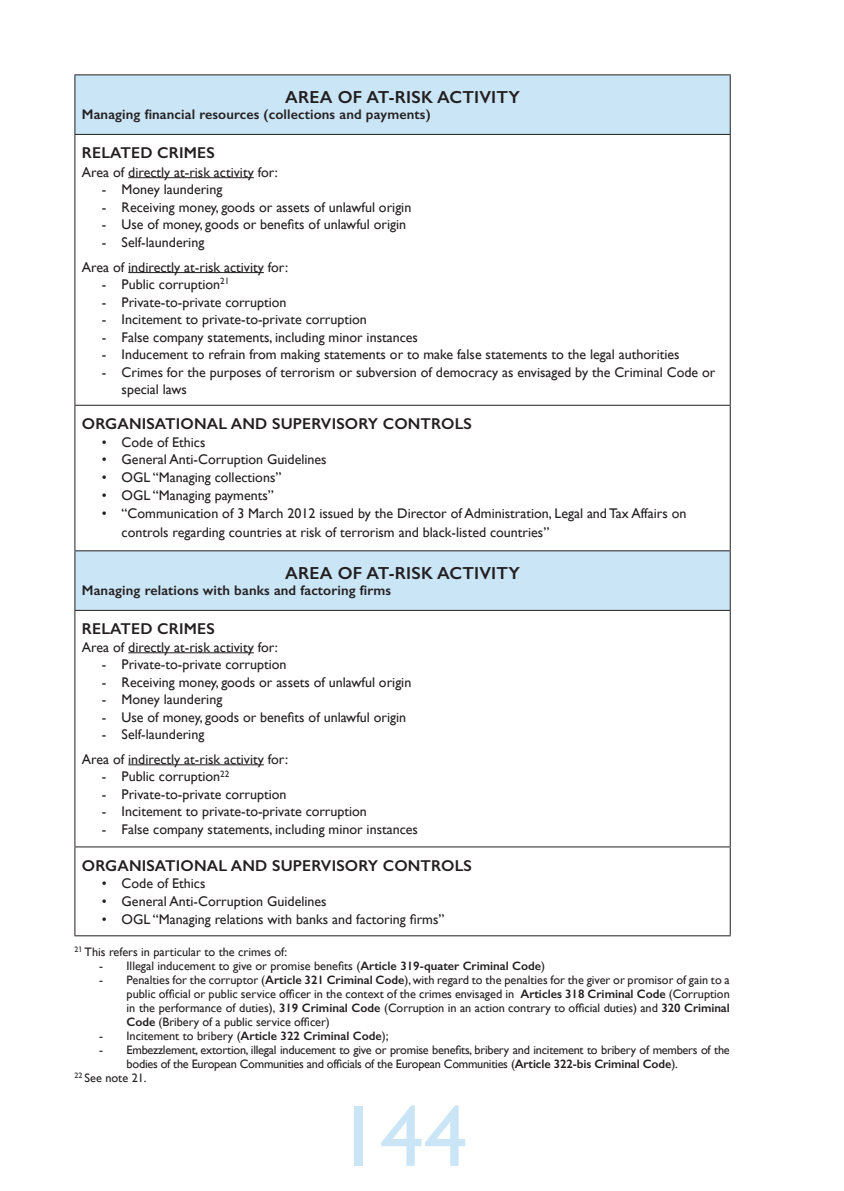
<style>
.page{position:relative;width:844px;height:1191px;background:#fff}
.page>*{position:absolute;margin:0;border:0;box-sizing:border-box;transform-origin:0 0}
.t1{font:87.5px "Gill Sans";color:#cae5f6}
.t2{font:600 17.5px "Gill Sans";letter-spacing:.01em;color:#231f20}
.t3{font:600 15.75px "Gill Sans";letter-spacing:.01em;color:#231f20}
.t4{font:14px/24.5px "Gill Sans";color:#231f20}
.t5{font:600 14px "Gill Sans";letter-spacing:.01em;color:#231f20}
.t6{font:12.25px/14px "Gill Sans";letter-spacing:-.02em;color:#231f20;text-align:justify}
.t7{font:12.25px "Gill Sans";color:#231f20}
.s1{font-weight:600}
</style>
<div class="page">
<svg style="left:75px;top:75px;width:654px;height:535px"></svg>
<hr style="left:74px;top:74px;width:656px;height:1px;background:#231f20">
<hr style="left:74px;top:75px;width:1px;height:59px;background:#231f20">
<hr style="left:729px;top:75px;width:1px;height:59px;background:#231f20">
<hr style="left:74px;top:406px;width:1px;height:144px;background:#231f20">
<hr style="left:729px;top:406px;width:1px;height:144px;background:#231f20">
<hr style="left:74px;top:550px;width:656px;height:1px;background:#231f20">
<hr style="left:74px;top:551px;width:1px;height:59px;background:#231f20">
<hr style="left:729px;top:551px;width:1px;height:59px;background:#231f20">
<hr style="left:74px;top:847px;width:1px;height:88px;background:#231f20">
<hr style="left:729px;top:847px;width:1px;height:88px;background:#231f20">
<hr style="left:74px;top:134px;width:656px;height:1px;background:#231f20">
<hr style="left:74px;top:135px;width:1px;height:270px;background:#231f20">
<hr style="left:729px;top:135px;width:1px;height:270px;background:#231f20">
<hr style="left:74px;top:405px;width:656px;height:1px;background:#231f20">
<hr style="left:74px;top:610px;width:656px;height:1px;background:#231f20">
<hr style="left:74px;top:611px;width:1px;height:235px;background:#231f20">
<hr style="left:729px;top:611px;width:1px;height:235px;background:#231f20">
<hr style="left:74px;top:846px;width:656px;height:1px;background:#231f20">
<hr style="left:74px;top:935px;width:656px;height:1px;background:#231f20">
<hr style="left:128px;top:177px;width:126px;height:1px;background:#231f20">
<hr style="left:128px;top:272px;width:136px;height:1px;background:#231f20">
<hr style="left:128px;top:652px;width:126px;height:1px;background:#231f20">
<hr style="left:128px;top:764px;width:136px;height:1px;background:#231f20">
<p class="t2" style="left:285px;top:86px;width:236px">AREA OF AT-RISK ACTIVITY</p>
<p class="t5" style="left:82px;top:106px;width:350px">Managing financial resources (collections and payments)</p>
<p class="t3" style="left:82px;top:143px;width:134px">RELATED CRIMES</p>
<p class="t4" style="left:82px;top:159px;width:197px">Area of directly at-risk activity for:</p>
<p class="t4" style="left:102px;top:177px;width:122px">- Money laundering</p>
<p class="t4" style="left:102px;top:194px;width:311px">- Receiving money, goods or assets of unlawful origin</p>
<p class="t4" style="left:102px;top:212px;width:306px">- Use of money, goods or benefits of unlawful origin</p>
<p class="t4" style="left:82px;top:230px;width:208px;text-indent:20px">- Self-laundering<br>Area of indirectly at-risk activity for:</p>
<p class="t4" style="left:102px;top:272px;width:129px">- Public corruption<sup>21</sup></p>
<p class="t4" style="left:102px;top:289px;width:186px">- Private-to-private corruption</p>
<p class="t4" style="left:102px;top:307px;width:266px">- Incitement to private-to-private corruption</p>
<p class="t4" style="left:102px;top:324px;width:317px">- False company statements, including minor instances</p>
<p class="t4" style="left:102px;top:342px;width:579px">- Inducement to refrain from making statements or to make false statements to the legal authorities</p>
<p class="t4" style="left:122px;top:363px;width:595px;line-height:17.5px;text-indent:-20px">- Crimes for the purposes of terrorism or subversion of democracy as envisaged by the Criminal Code or special laws</p>
<p class="t3" style="left:82px;top:414px;width:391px">ORGANISATIONAL AND SUPERVISORY CONTROLS</p>
<p class="t4" style="left:102px;top:430px;width:105px">• Code of Ethics</p>
<p class="t4" style="left:102px;top:447px;width:226px">• General Anti-Corruption Guidelines</p>
<p class="t4" style="left:102px;top:465px;width:181px">• OGL “Managing collections”</p>
<p class="t4" style="left:102px;top:483px;width:173px">• OGL “Managing payments”</p>
<p class="t4" style="left:122px;top:504px;width:566px;line-height:18.4px;text-indent:-20px">• “Communication of 3 March 2012 issued by the Director of Administration, Legal and Tax Affairs on controls regarding countries at risk of terrorism and black-listed countries”</p>
<p class="t2" style="left:285px;top:562px;width:236px">AREA OF AT-RISK ACTIVITY</p>
<p class="t5" style="left:82px;top:582px;width:310px">Managing relations with banks and factoring firms</p>
<p class="t3" style="left:82px;top:619px;width:134px">RELATED CRIMES</p>
<p class="t4" style="left:82px;top:634px;width:197px">Area of directly at-risk activity for:</p>
<p class="t4" style="left:102px;top:652px;width:186px">- Private-to-private corruption</p>
<p class="t4" style="left:102px;top:669px;width:311px">- Receiving money, goods or assets of unlawful origin</p>
<p class="t4" style="left:102px;top:687px;width:122px">- Money laundering</p>
<p class="t4" style="left:102px;top:704px;width:306px">- Use of money, goods or benefits of unlawful origin</p>
<p class="t4" style="left:82px;top:722px;width:208px;text-indent:20px">- Self-laundering<br>Area of indirectly at-risk activity for:</p>
<p class="t4" style="left:102px;top:764px;width:129px">- Public corruption<sup>22</sup></p>
<p class="t4" style="left:102px;top:781px;width:186px">- Private-to-private corruption</p>
<p class="t4" style="left:102px;top:799px;width:266px">- Incitement to private-to-private corruption</p>
<p class="t4" style="left:102px;top:816px;width:317px">- False company statements, including minor instances</p>
<p class="t3" style="left:82px;top:856px;width:391px">ORGANISATIONAL AND SUPERVISORY CONTROLS</p>
<p class="t4" style="left:102px;top:871px;width:105px">• Code of Ethics</p>
<p class="t4" style="left:102px;top:889px;width:226px">• General Anti-Corruption Guidelines</p>
<p class="t4" style="left:102px;top:906px;width:344px">• OGL “Managing relations with banks and factoring firms”</p>
<p class="t7" style="left:74px;top:944px;width:214px"><sup>21</sup> This refers in particular to the crimes of:</p>
<p class="t7" style="left:99px;top:958px;width:447px">- Illegal inducement to give or promise benefits (<span class="s1">Article 319-quater Criminal Code</span>)</p>
<p class="t6" style="left:126px;top:973px;width:604px;text-indent:-27px">- Penalties for the corruptor (<span class="s1">Article 321 Criminal Code</span>), with regard to the penalties for the giver or promisor of gain to a public official or public service officer in the context of the crimes envisaged in <span class="s1">Articles 318 Criminal Code</span> (Corruption in the performance of duties), <span class="s1">319 Criminal Code</span> (Corruption in an action contrary to official duties) and <span class="s1">320 Criminal Code</span> (Bribery of a public service officer)</p>
<p class="t7" style="left:99px;top:1029px;width:291px">- Incitement to bribery (<span class="s1">Article 322 Criminal Code</span>);</p>
<p class="t6" style="left:99px;top:1043px;width:632px">- Embezzlement, extortion, illegal inducement to give or promise benefits, bribery and incitement to bribery of members of the</p>
<p class="t6" style="left:126px;top:1057px;width:552px">bodies of the European Communities and officials of the European Communities (<span class="s1">Article 322-bis Criminal Code</span>).</p>
<p class="t7" style="left:74px;top:1070px;width:74px"><sup>22</sup> See note 21.</p>
<h1 class="t1" style="left:336px;top:1085px;width:133px">144</h1>
</div>
